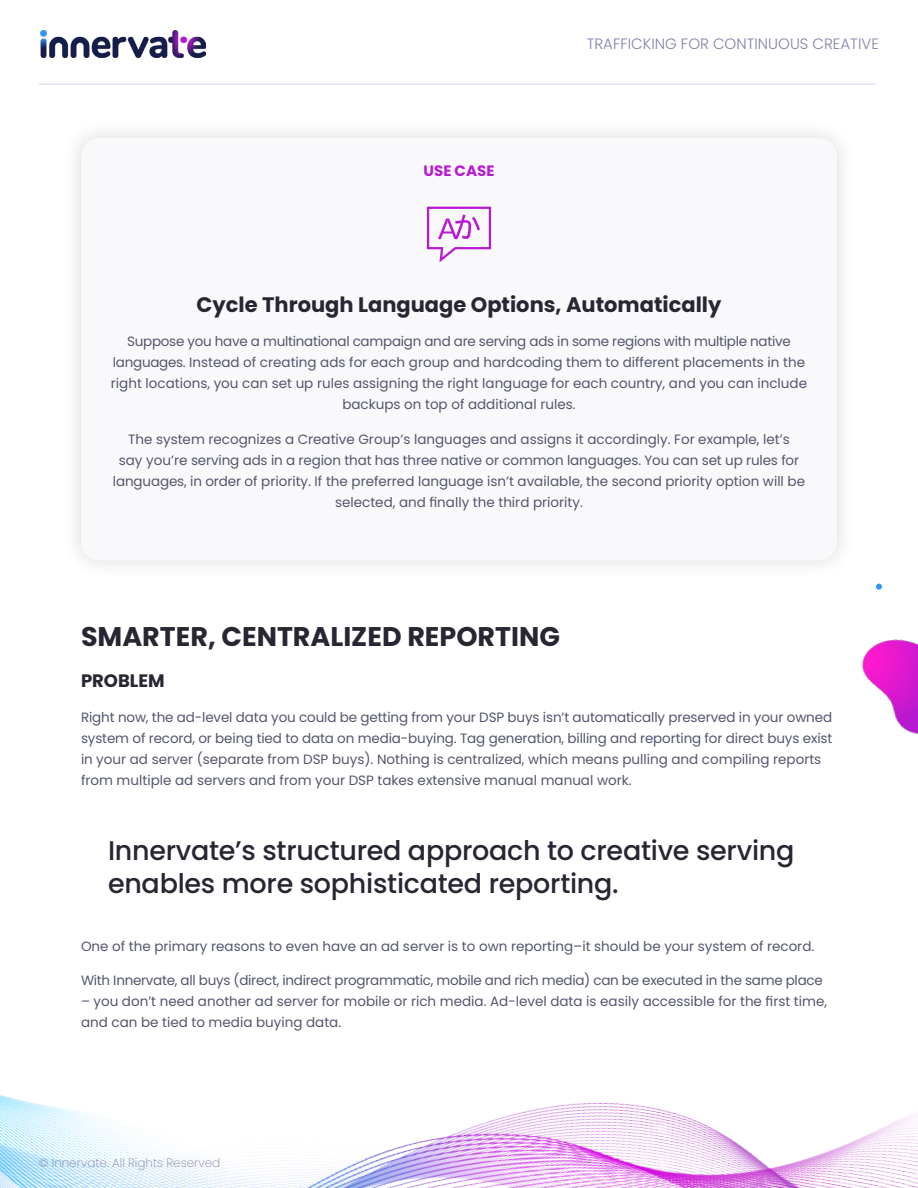
<style>
.page{position:relative;width:918px;height:1188px;background:#fff}
.page>*{position:absolute;margin:0;border:0;box-sizing:border-box;transform-origin:0 0}
.body_copy{font:500 27px/32.4px "Poppins";letter-spacing:-.01em;color:#272733}
.body_copy-2{font:700 27px "Poppins";color:#272733}
.t1{font:700 21px "Poppins";color:#272733}
.t2{font:700 18px "Poppins";color:#272733}
.t3{font:300 15px "Poppins";color:#8082a8}
.t4{font:700 15px "Poppins";color:#b81ad1}
.body_copy-3{font:13.5px/21px "Poppins";color:#53556e}
.body_copy-4{font:13.5px "Poppins";letter-spacing:-.02em;color:#53556e}
.t5{font:200 12px "Poppins";color:#8082a8}
</style>
<div class="page">
<img style="left:0;top:1094px;width:918px;height:94px">
<hr style="left:39px;top:84px;width:837px;height:1px;background:#ccd7eb">
<img style="left:40px;top:30px;width:165px;height:28px">
<div style="left:61px;top:118px;width:796px;height:463px;background:#f9f9fb"></div>
<svg style="left:426px;top:206px;width:66px;height:57px"></svg>
<img style="left:862px;top:639px;width:56px;height:96px">
<svg style="left:876px;top:584px;width:6px;height:6px"></svg>
<p class="t4" style="left:424px;top:162px;width:72px">USE CASE</p>
<p class="t3" style="left:587px;top:35px;width:294px">TRAFFICKING FOR CONTINUOUS CREATIVE</p>
<p class="t1" style="left:197px;top:292px;width:526px">Cycle Through Language Options, Automatically</p>
<p class="body_copy-3" style="left:111px;top:331px;width:698px;text-align:center">Suppose you have a multinational campaign and are serving ads in some regions with multiple native languages. Instead of creating ads for each group and hardcoding them to different placements in the right locations, you can set up rules assigning the right language for each country, and you can include backups on top of additional rules.</p>
<p class="body_copy-3" style="left:113px;top:428px;width:694px;text-align:center">The system recognizes a Creative Group’s languages and assigns it accordingly. For example, let’s<br>say you’re serving ads in a region that has three native or common languages. You can set up rules for languages, in order of priority. If the preferred language isn’t available, the second priority option will be selected, and finally the third priority.</p>
<p class="body_copy-2" style="left:81px;top:621px;width:481px">SMARTER, CENTRALIZED REPORTING</p>
<p class="t2" style="left:81px;top:670px;width:85px">PROBLEM</p>
<p class="body_copy-3" style="left:81px;top:706px;width:753px">Right now, the ad-level data you could be getting from your DSP buys isn’t automatically preserved in your owned system of record, or being tied to data on media-buying. Tag generation, billing and reporting for direct buys exist in your ad server (separate from DSP buys). Nothing is centralized, which means pulling and compiling reports from multiple ad servers and from your DSP takes extensive manual manual work.</p>
<p class="body_copy" style="left:108px;top:835px;width:688px">Innervate’s structured approach to creative serving enables more sophisticated reporting.</p>
<p class="body_copy-3" style="left:81px;top:935px;width:735px">One of the primary reasons to even have an ad server is to own reporting–it should be your system of record.</p>
<p class="body_copy-4" style="left:81px;top:972px;width:743px">With Innervate, all buys (direct, indirect programmatic, mobile and rich media) can be executed in the same place</p>
<p class="body_copy-3" style="left:81px;top:991px;width:748px">– you don’t need another ad server for mobile or rich media. Ad-level data is easily accessible for the first time, and can be tied to media buying data.</p>
<p class="t5" style="left:39px;top:1156px;width:183px">© Innervate. All Rights Reserved</p>
</div>
